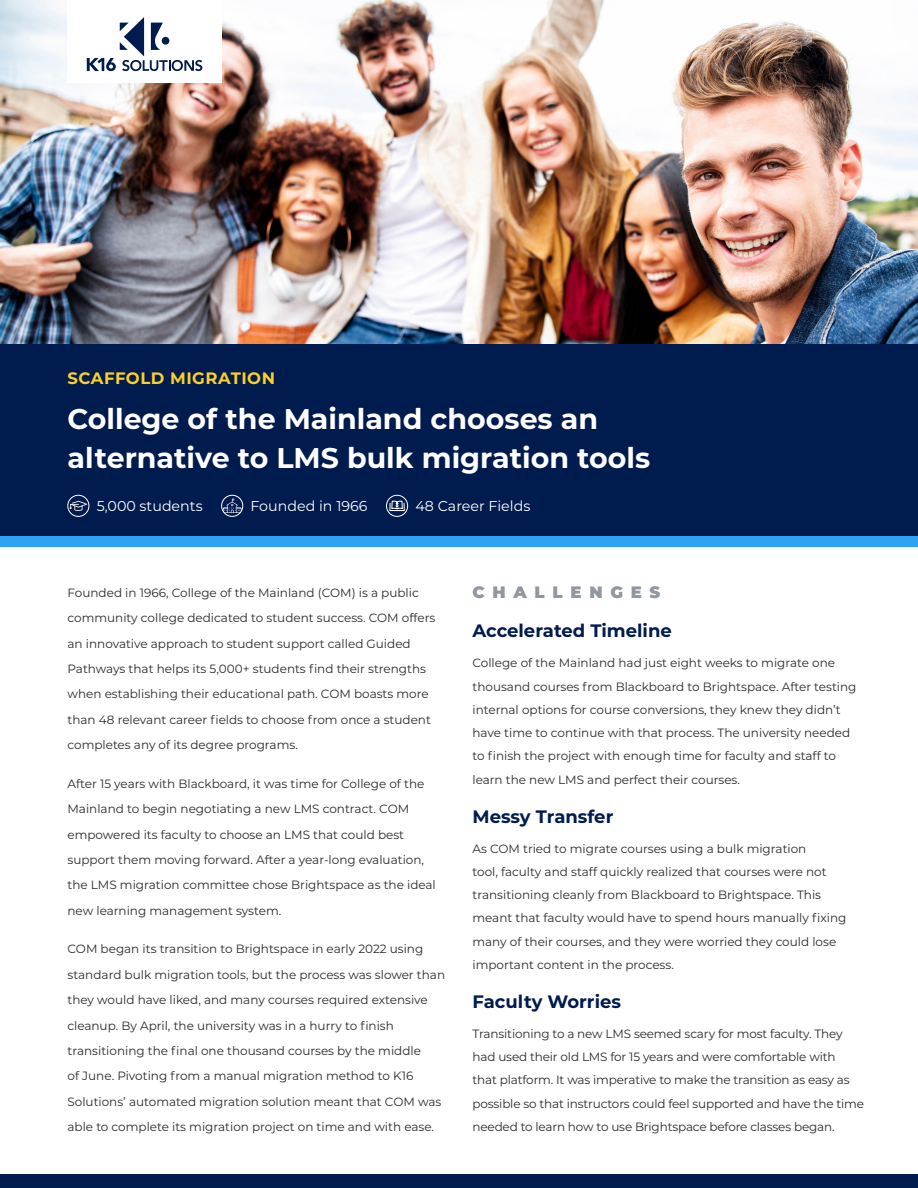
<style>
.page{position:relative;width:918px;height:1188px;background:#fff}
.page>*{position:absolute;margin:0;border:0;box-sizing:border-box;transform-origin:0 0}
.Light_11ptx{font:700 28.5px/39px "Montserrat";color:#fff}
.Light_11ptx-2{font:700 18px "Montserrat";color:#001b4e}
.Light_11ptx-3{font:700 16.5px "Montserrat";letter-spacing:.03em;color:#fdd027}
.Light_11ptx-4{font:900 16.5px "Montserrat";letter-spacing:.47em;color:#9097a0}
.Light_11ptx-5{font:14.25px "Montserrat";color:#fff}
.Light_11ptx-6{font:12px/25.3px "Montserrat";color:#2c2a2a}
</style>
<div class="page">
<img style="left:0;top:0;width:918px;height:344px">
<div style="left:0;top:344px;width:918px;height:192px;background:#001b4e"></div>
<div style="left:0;top:1174px;width:918px;height:14px;background:#001b4e"></div>
<div style="left:0;top:536px;width:918px;height:11px;background:#2ea3f2"></div>
<svg style="left:70px;top:501px;width:17px;height:10px"></svg>
<div style="left:68px;top:495px;width:21px;height:22px;border:1px solid #fff;border-radius:50%"></div>
<svg style="left:223px;top:499px;width:18px;height:14px"></svg>
<div style="left:221px;top:495px;width:22px;height:22px;border:1px solid #fff;border-radius:50%"></div>
<svg style="left:389px;top:501px;width:16px;height:10px"></svg>
<div style="left:386px;top:495px;width:22px;height:22px;border:1px solid #fff;border-radius:50%"></div>
<div style="left:68px;top:0;width:154px;height:82px;background:#fff"></div>
<svg style="left:87px;top:17px;width:115px;height:54px"></svg>
<p class="Light_11ptx-3" style="left:68px;top:366px;width:209px">SCAFFOLD MIGRATION</p>
<p class="Light_11ptx" style="left:68px;top:398px;width:584px">College of the Mainland chooses an alternative to LMS bulk migration tools</p>
<p class="Light_11ptx-5" style="left:97px;top:496px;width:107px">5,000 students</p>
<p class="Light_11ptx-5" style="left:251px;top:496px;width:119px">Founded in 1966</p>
<p class="Light_11ptx-5" style="left:415px;top:496px;width:116px">48 Career Fields</p>
<p class="Light_11ptx-6" style="left:68px;top:580px;width:369px">Founded in 1966, College of the Mainland (COM) is a public community college dedicated to student success. COM offers an innovative approach to student support called Guided Pathways that helps its 5,000+ students find their strengths when establishing their educational path. COM boasts more than 48 relevant career fields to choose from once a student completes any of its degree programs.</p>
<p class="Light_11ptx-6" style="left:68px;top:771px;width:370px">After 15 years with Blackboard, it was time for College of the Mainland to begin negotiating a new LMS contract. COM empowered its faculty to choose an LMS that could best support them moving forward. After a year-long evaluation, the LMS migration committee chose Brightspace as the ideal new learning management system.</p>
<p class="Light_11ptx-6" style="left:68px;top:936px;width:379px">COM began its transition to Brightspace in early 2022 using standard bulk migration tools, but the process was slower than they would have liked, and many courses required extensive cleanup. By April, the university was in a hurry to finish transitioning the final one thousand courses by the middle<br>of June. Pivoting from a manual migration method to K16<br>Solutions’ automated migration solution meant that COM was able to complete its migration project on time and with ease.</p>
<p class="Light_11ptx-4" style="left:472px;top:580px;width:190px">CHALLENGES</p>
<p class="Light_11ptx-2" style="left:472px;top:618px;width:201px">Accelerated Timeline</p>
<p class="Light_11ptx-6" style="left:472px;top:651px;width:386px;line-height:23.2px">College of the Mainland had just eight weeks to migrate one thousand courses from Blackboard to Brightspace. After testing internal options for course conversions, they knew they didn’t have time to continue with that process. The university needed to finish the project with enough time for faculty and staff to learn the new LMS and perfect their courses.</p>
<p class="Light_11ptx-2" style="left:472px;top:803px;width:142px">Messy Transfer</p>
<p class="Light_11ptx-6" style="left:472px;top:836px;width:375px;line-height:23.2px">As COM tried to migrate courses using a bulk migration<br>tool, faculty and staff quickly realized that courses were not transitioning cleanly from Blackboard to Brightspace. This meant that faculty would have to spend hours manually fixing many of their courses, and they were worried they could lose important content in the process.</p>
<p class="Light_11ptx-2" style="left:472px;top:988px;width:150px">Faculty Worries</p>
<p class="Light_11ptx-6" style="left:472px;top:1021px;width:393px;line-height:23.2px">Transitioning to a new LMS seemed scary for most faculty. They had used their old LMS for 15 years and were comfortable with<br>that platform. It was imperative to make the transition as easy as possible so that instructors could feel supported and have the time needed to learn how to use Brightspace before classes began.</p>
</div>
